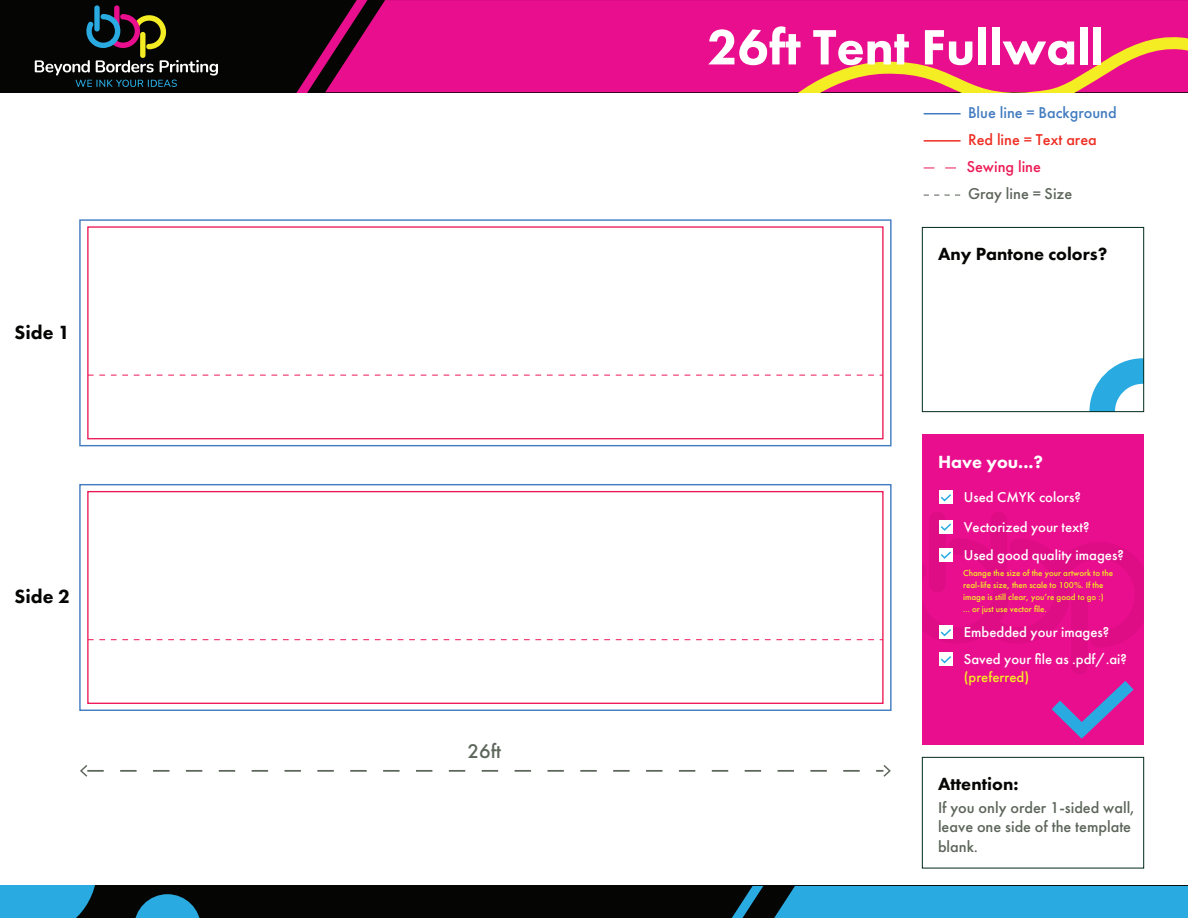
<style>
.page{position:relative;width:1188px;height:918px;background:#fff}
.page>*{position:absolute;margin:0;border:0;box-sizing:border-box;transform-origin:0 0}
.t1{font:800 51.45px "Futura PT";color:#fff}
.t2{font:500 20.55px "Futura PT";color:#5d665b}
.t3{font:800 19.8px "Futura PT";color:#050604}
.t4{font:800 18.3px "Futura PT";color:#050604}
.t5{font:800 18.3px "Futura PT";color:#fff}
.t6{font:500 16.35px/19.5px "Futura PT";color:#5d665b}
.t7{font:500 16.35px "Futura PT";color:#427cc0}
.t8{font:500 16.35px "Futura PT";color:#ee2e22}
.t9{font:500 16.35px "Futura PT";color:#ec1a55}
.t10{font:500 14.85px/27px "Futura PT";color:#fff}
.t11{font:500 14.85px "Futura PT";color:#f5ed23}
.t12{font:500 9px/12px "Futura PT";color:#f5ed23}
</style>
<div class="page">
<div style="left:922px;top:757px;width:222px;height:111px;border:1px solid #012a1c"></div>
<div style="left:0;top:0;width:1188px;height:92px;background:#050604"></div>
<div style="left:371px;top:0;width:817px;height:92px;background:#e90e8d"></div>
<svg style="left:765px;top:36px;width:423px;height:56px"></svg>
<svg style="left:297px;top:0;width:74px;height:92px"></svg>
<svg style="left:35px;top:60px;width:183px;height:27px"></svg>
<div style="left:140px;top:32px;width:5px;height:26px;background:#f5ed23;border-radius:3px"></div>
<div style="left:114px;top:5px;width:6px;height:24px;background:#e90e8d;border-radius:3px"></div>
<svg style="left:86px;top:13px;width:81px;height:36px"></svg>
<div style="left:94px;top:5px;width:6px;height:26px;background:#29abe2;border-radius:3px"></div>
<hr style="left:924px;top:113px;width:37px;height:1px;background:#427cc0">
<hr style="left:924px;top:140px;width:37px;height:2px;background:#ee2e22">
<svg style="left:924px;top:195px;width:37px;height:1px"></svg>
<svg style="left:924px;top:168px;width:32px;height:1px"></svg>
<svg style="left:1089px;top:358px;width:53px;height:52px"></svg>
<div style="left:922px;top:227px;width:222px;height:185px;border:1px solid #012a1c"></div>
<div style="left:922px;top:434px;width:222px;height:311px;background:#e90e8d"></div>
<svg style="left:1051px;top:681px;width:83px;height:58px"></svg>
<div style="left:1071px;top:594px;width:17px;height:81px;background:#de0d86;border-radius:8px"></div>
<div style="left:991px;top:512px;width:16px;height:74px;background:#de0d86;border-radius:8px"></div>
<div style="left:929px;top:512px;width:17px;height:81px;background:#de0d86;border-radius:8px"></div>
<div style="left:939px;top:520px;width:13px;height:13px;background:#fff"></div>
<div style="left:939px;top:491px;width:13px;height:13px;background:#fff"></div>
<svg style="left:940px;top:493px;width:13px;height:10px"></svg>
<svg style="left:922px;top:522px;width:222px;height:125px"></svg>
<div style="left:939px;top:653px;width:13px;height:13px;background:#fff"></div>
<svg style="left:940px;top:654px;width:13px;height:10px"></svg>
<div style="left:0;top:886px;width:1188px;height:32px;background:#050604"></div>
<svg style="left:732px;top:886px;width:31px;height:32px"></svg>
<div style="left:774px;top:886px;width:414px;height:32px;background:#29abe2"></div>
<svg style="left:0;top:886px;width:95px;height:32px"></svg>
<svg style="left:135px;top:894px;width:65px;height:24px"></svg>
<svg style="left:80px;top:765px;width:811px;height:12px"></svg>
<div style="left:87px;top:491px;width:797px;height:213px;border:1px solid #ed1654"></div>
<div style="left:79px;top:484px;width:813px;height:227px;border:1px solid #427cc0"></div>
<svg style="left:88px;top:639px;width:795px;height:1px"></svg>
<div style="left:87px;top:226px;width:797px;height:213px;border:1px solid #ed1654"></div>
<div style="left:79px;top:219px;width:813px;height:227px;border:1px solid #427cc0"></div>
<svg style="left:88px;top:375px;width:795px;height:1px"></svg>
<h3 class="t3" style="left:15px;top:320px;width:57px">Side 1</h3>
<h3 class="t3" style="left:15px;top:584px;width:57px">Side 2</h3>
<h2 class="t2" style="left:467px;top:739px;width:35px">26ft</h2>
<h1 class="t1" style="left:707px;top:15px;width:399px">26ft Tent Fullwall</h1>
<h3 class="t7" style="left:968px;top:103px;width:150px">Blue line = Background</h3>
<h3 class="t8" style="left:968px;top:130px;width:130px">Red line = Text area</h3>
<h3 class="t9" style="left:967px;top:157px;width:76px">Sewing line</h3>
<h3 class="t6" style="left:968px;top:184px;width:106px">Gray line = Size</h3>
<h3 class="t4" style="left:938px;top:242px;width:171px">Any Pantone colors?</h3>
<h3 class="t5" style="left:938px;top:451px;width:107px">Have you...?</h3>
<h3 class="t10" style="left:964px;top:484px;width:119px">Used CMYK colors?</h3>
<h3 class="t10" style="left:964px;top:513px;width:127px">Vectorized your text?</h3>
<h3 class="t10" style="left:964px;top:541px;width:162px">Used good quality images?</h3>
<p class="t12" style="left:963px;top:567px;width:151px">Change the size of the your artwork to the real-life size, then scale to 100%. If the image is still clear, you’re good to go :)<br>... or just use vector file.</p>
<h3 class="t10" style="left:964px;top:619px;width:165px">Embedded your images?<br>Saved your file as .pdf/.ai?</h3>
<h3 class="t11" style="left:964px;top:668px;width:67px">(preferred)</h3>
<h3 class="t4" style="left:938px;top:772px;width:82px">Attention:</h3>
<h3 class="t6" style="left:938px;top:798px;width:199px">If you only order 1-sided wall, leave one side of the template blank.</h3>
</div>
